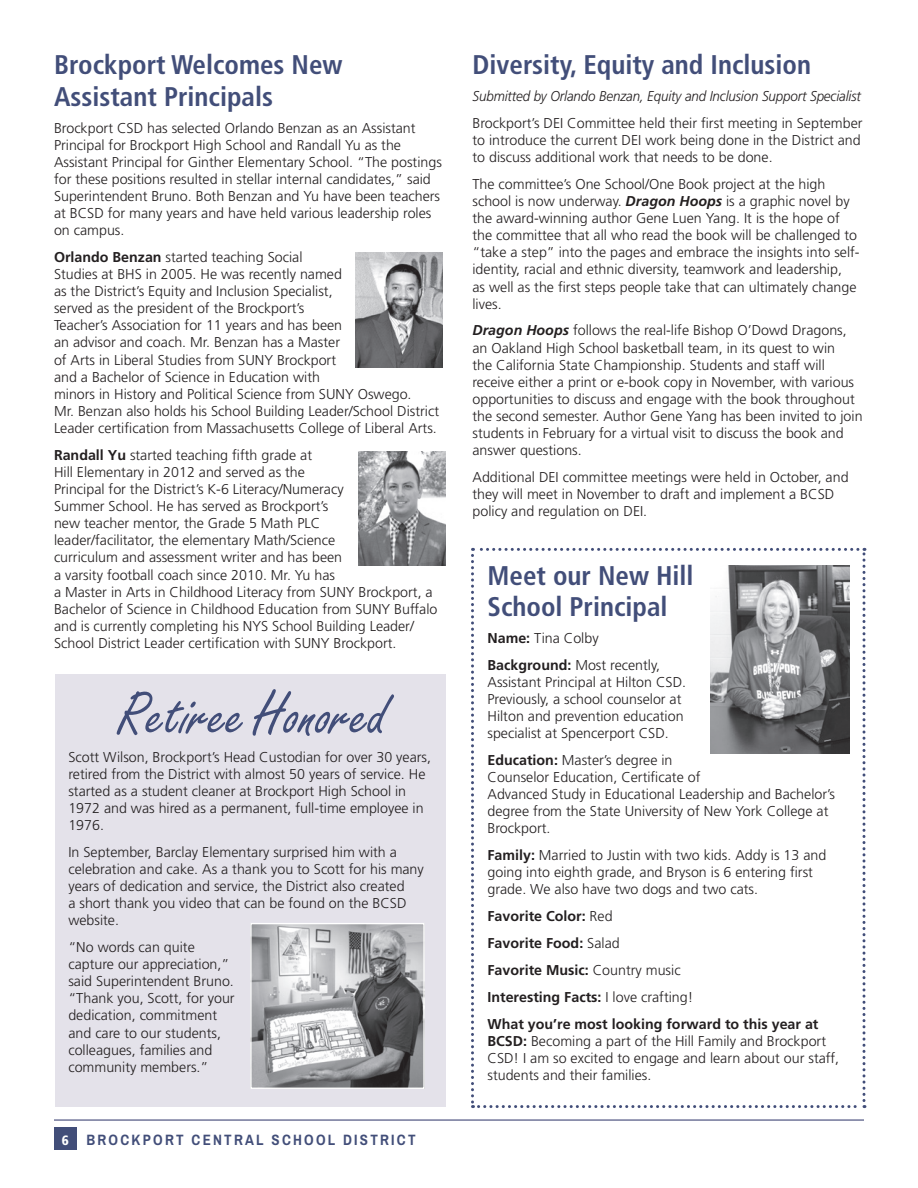
<style>
.page{position:relative;width:918px;height:1188px;background:#fff}
.page>*{position:absolute;margin:0;border:0;box-sizing:border-box;transform-origin:0 0}
.t1{font:61.5px "Freestyle Script";color:#424e79}
.t2{font:700 condensed 27px/31.5px "Frutiger";color:#424e79}
.t3{font:700 15px "Archivo Narrow";letter-spacing:.15em;color:#424e79}
.t4{font:300 14.25px/17.1px "Frutiger";color:#231f20}
.t5{font:700 14.25px "Frutiger";color:#231f20}
.t6{font:italic 300 14.25px "Frutiger";letter-spacing:-.01em;color:#231f20;scale:.94 1}
.s1{font-weight:700}
.s2{font-family:"Frutiger";font-weight:900;font-stretch:condensed;font-size:13.5px;color:#fff}
.s3{font-weight:700;font-style:italic}
.s4{font-weight:300}
</style>
<div class="page">
<div style="left:54px;top:1127px;width:23px;height:23px;background:#424e79"></div>
<hr style="left:54px;top:1119px;width:810px;height:2px;background:#717699">
<div style="left:55px;top:675px;width:390px;height:432px;background:#e4e2ea"></div>
<svg style="left:471px;top:548px;width:395px;height:560px"></svg>
<img style="left:355px;top:253px;width:87px;height:114px">
<img style="left:358px;top:451px;width:88px;height:115px">
<img style="left:252px;top:925px;width:171px;height:162px">
<div style="left:250px;top:923px;width:175px;height:166px;border:1px solid #fff"></div>
<img style="left:711px;top:566px;width:139px;height:187px">
<h2 class="t2" style="left:54px;top:49px;width:290px">Brockport Welcomes New<br>Assistant Principals</h2>
<p class="t4" style="left:54px;top:119px;width:389px">Brockport CSD has selected Orlando Benzan as an Assistant Principal for Brockport High School and Randall Yu as the Assistant Principal for Ginther Elementary School. “The postings for these positions resulted in stellar internal candidates,” said Superintendent Bruno. Both Benzan and Yu have been teachers at BCSD for many years and have held various leadership roles on campus.</p>
<p class="t4" style="left:54px;top:249px;width:387px"><span class="s1">Orlando Benzan</span> started teaching Social<br>Studies at BHS in 2005. He was recently named<br>as the District’s Equity and Inclusion Specialist,<br>served as the president of the Brockport’s<br>Teacher’s Association for 11 years and has been<br>an advisor and coach. Mr. Benzan has a Master<br>of Arts in Liberal Studies from SUNY Brockport<br>and a Bachelor of Science in Education with<br>minors in History and Political Science from SUNY Oswego.<br>Mr. Benzan also holds his School Building Leader/School District Leader certifcation from Massachusetts College of Liberal Arts.</p>
<p class="t4" style="left:54px;top:447px;width:385px"><span class="s1">Randall Yu</span> started teaching ffth grade at<br>Hill Elementary in 2012 and served as the<br>Principal for the District’s K-6 Literacy/Numeracy<br>Summer School. He has served as Brockport’s<br>new teacher mentor, the Grade 5 Math PLC<br>leader/facilitator, the elementary Math/Science<br>curriculum and assessment writer and has been<br>a varsity football coach since 2010. Mr. Yu has<br>a Master in Arts in Childhood Literacy from SUNY Brockport, a Bachelor of Science in Childhood Education from SUNY Buffalo and is currently completing his NYS School Building Leader/ School District Leader certifcation with SUNY Brockport.</p>
<h1 class="t1" style="left:117px;top:678px;width:269px">Retiree Honored</h1>
<p class="t4" style="left:68px;top:748px;width:364px">Scott Wilson, Brockport’s Head Custodian for over 30 years, retired from the District with almost 50 years of service. He started as a student cleaner at Brockport High School in 1972 and was hired as a permanent, full-time employee in 1976.</p>
<p class="t4" style="left:68px;top:844px;width:357px">In September, Barclay Elementary surprised him with a celebration and cake. As a thank you to Scott for his many years of dedication and service, the District also created<br>a short thank you video that can be found on the BCSD website.</p>
<p class="t4" style="left:68px;top:939px;width:168px">“No words can quite capture our appreciation,” said Superintendent Bruno. “Thank you, Scott, for your dedication, commitment and care to our students, colleagues, families and community members.”</p>
<p class="t3" style="left:62px;top:1130px;width:355px"><span class="s2">6</span> BROCKPORT CENTRAL SCHOOL DISTRICT</p>
<h2 class="t2" style="left:472px;top:49px;width:340px">Diversity, Equity and Inclusion</h2>
<p class="t6" style="left:472px;top:88px;width:415px">Submitted by Orlando Benzan, Equity and Inclusion Support Specialist</p>
<p class="t4" style="left:472px;top:115px;width:392px">Brockport’s DEI Committee held their frst meeting in September to introduce the current DEI work being done in the District and to discuss additional work that needs to be done.</p>
<p class="t4" style="left:472px;top:176px;width:389px">The committee’s One School/One Book project at the high school is now underway. <span class="s3">Dragon Hoops</span> is a graphic novel by the award-winning author Gene Luen Yang. It is the hope of the committee that all who read the book will be challenged to “take a step” into the pages and embrace the insights into self&shy;identity, racial and ethnic diversity, teamwork and leadership,<br>as well as the frst steps people take that can ultimately change lives.</p>
<p class="t4" style="left:472px;top:322px;width:392px"><span class="s3">Dragon Hoops</span> follows the real-life Bishop O’Dowd Dragons, an Oakland High School basketball team, in its quest to win<br>the California State Championship. Students and staff will receive either a print or e-book copy in November, with various opportunities to discuss and engage with the book throughout the second semester. Author Gene Yang has been invited to join students in February for a virtual visit to discuss the book and answer questions.</p>
<p class="t4" style="left:472px;top:469px;width:378px">Additional DEI committee meetings were held in October, and they will meet in November to draft and implement a BCSD policy and regulation on DEI.</p>
<h2 class="t2" style="left:488px;top:560px;width:208px">Meet our New Hill<br>School Principal</h2>
<p class="t4" style="left:488px;top:630px;width:113px"><span class="s1">Name:</span> Tina Colby</p>
<p class="t4" style="left:488px;top:657px;width:200px"><span class="s1">Background:</span> Most recently,<br>Assistant Principal at Hilton CSD.<br>Previously, a school counselor at<br>Hilton and prevention education specialist at Spencerport CSD.</p>
<p class="t4" style="left:488px;top:752px;width:349px"><span class="s1">Education:</span> Master’s degree in<br>Counselor Education, Certifcate of<br>Advanced Study in Educational Leadership and Bachelor’s degree from the State University of New York College at Brockport.</p>
<p class="t4" style="left:488px;top:847px;width:340px"><span class="s1">Family:</span> Married to Justin with two kids. Addy is 13 and going into eighth grade, and Bryson is 6 entering frst grade. We also have two dogs and two cats.</p>
<p class="t5" style="left:488px;top:908px;width:127px">Favorite Color: <span class="s4">Red</span></p>
<p class="t5" style="left:488px;top:935px;width:134px">Favorite Food: <span class="s4">Salad</span></p>
<p class="t5" style="left:488px;top:962px;width:195px">Favorite Music: <span class="s4">Country music</span></p>
<h5 class="t5" style="left:488px;top:988px;width:207px">Interesting Facts: <span class="s4">I love crafting!</span></h5>
<p class="t4" style="left:488px;top:1015px;width:353px"><span class="s1">What you’re most looking forward to this year at BCSD:</span> Becoming a part of the Hill Family and Brockport CSD! I am so excited to engage and learn about our staff, students and their families.</p>
</div>
